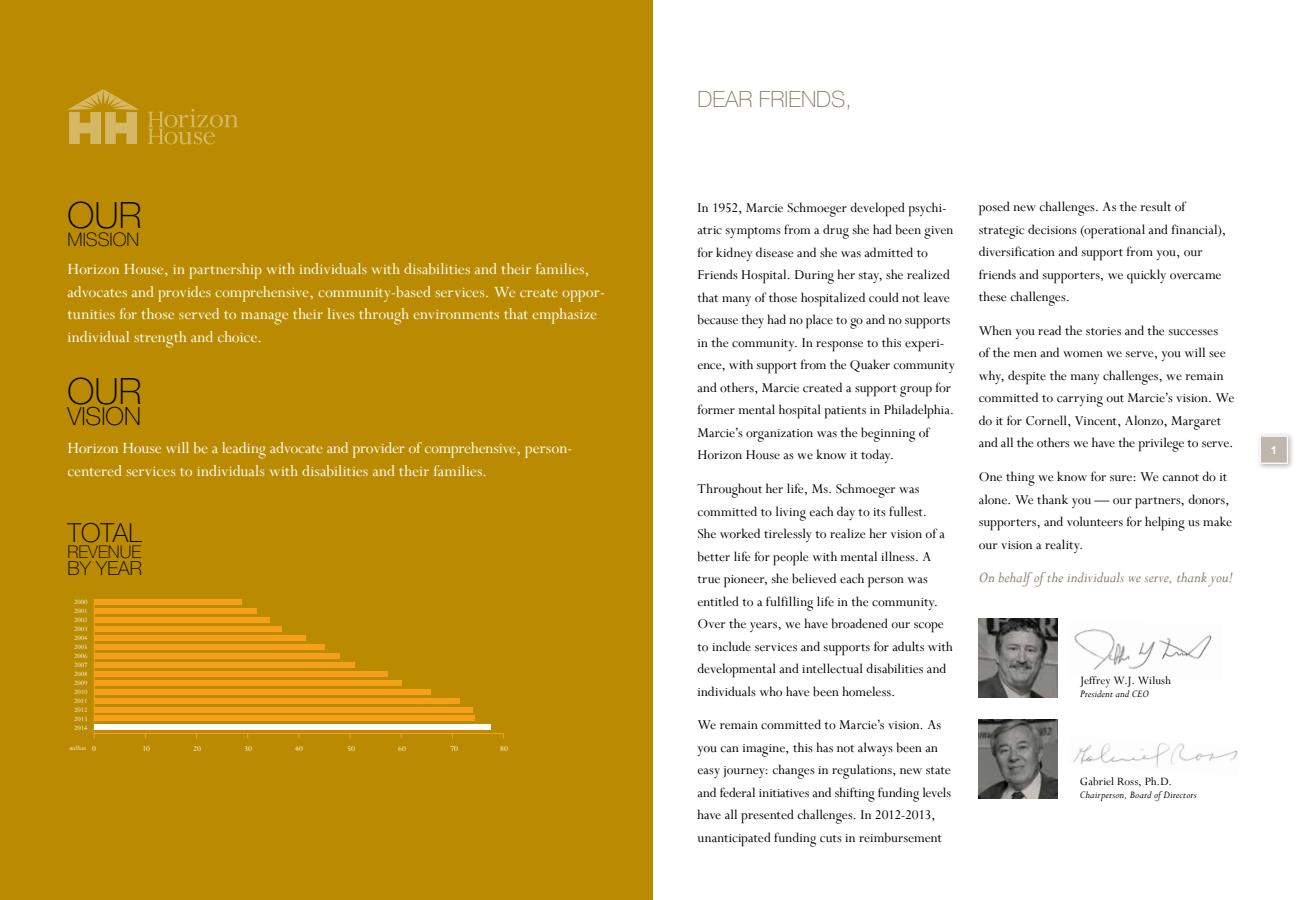
<style>
.page{position:relative;width:1305px;height:900px;background:#fff}
.page>*{position:absolute;margin:0;border:0;box-sizing:border-box;transform-origin:0 0}
.t1{font:100 36.25px "Helvetica Neue LT Std";color:#000}
.t2{font:100 26.25px "Helvetica Neue LT Std";color:#000}
.t3{font:100 25px "Helvetica Neue LT Std";color:#000}
.t4{font:100 22.5px "Helvetica Neue LT Std";color:#8a7967}
.t5{font:100 19.38px "Helvetica Neue LT Std";color:#000}
.t6{font:100 18.75px "Helvetica Neue LT Std";color:#000}
.t7{font:17.5px/22.5px "Perpetua";color:#fff}
.t8{font:100 17.5px "Helvetica Neue LT Std";color:#000}
.t9{font:italic 16.25px "Perpetua";color:#8a7967}
.t10{font:15px/22.5px "Perpetua";color:#000}
.t11{font:12.5px "Perpetua";letter-spacing:.005em;color:#000}
.t12{font:italic 11.25px "Perpetua";letter-spacing:.01em;color:#000}
.t13{font:700 11.25px "Helvetica Neue LT Std";color:#fff}
.t14{font:8.5px "Perpetua";color:#fff}
.t15{font:7.25px/9px "Perpetua";color:#fff;text-align:justify}
.t16{font:italic 7.25px "Perpetua";color:#fff}
</style>
<div class="page">
<div style="left:1256px;top:432px;width:39px;height:38px;background:#000;opacity:.3"></div>
<div style="left:1260px;top:435px;width:28px;height:29px;background:#bfb6ad;border:1px solid #fff"></div>
<div style="left:0;top:0;width:652px;height:900px;background:#ba8b00"></div>
<img style="left:1073px;top:743px;width:165px;height:25px">
<img style="left:1074px;top:629px;width:138px;height:41px">
<img style="left:979px;top:719px;width:79px;height:79px">
<img style="left:979px;top:618px;width:79px;height:80px">
<div style="left:94px;top:600px;width:148px;height:5px;background:#f6a01a"></div>
<div style="left:94px;top:609px;width:163px;height:5px;background:#f6a01a"></div>
<div style="left:94px;top:617px;width:176px;height:6px;background:#f6a01a"></div>
<div style="left:94px;top:626px;width:188px;height:6px;background:#f6a01a"></div>
<div style="left:94px;top:635px;width:211px;height:6px;background:#f6a01a"></div>
<div style="left:94px;top:644px;width:231px;height:5px;background:#f6a01a"></div>
<div style="left:94px;top:653px;width:246px;height:5px;background:#f6a01a"></div>
<div style="left:94px;top:662px;width:261px;height:5px;background:#f6a01a"></div>
<div style="left:94px;top:671px;width:294px;height:5px;background:#f6a01a"></div>
<div style="left:94px;top:680px;width:308px;height:5px;background:#f6a01a"></div>
<div style="left:94px;top:689px;width:337px;height:5px;background:#f6a01a"></div>
<div style="left:94px;top:698px;width:366px;height:5px;background:#f6a01a"></div>
<div style="left:94px;top:707px;width:379px;height:5px;background:#f6a01a"></div>
<hr style="left:94px;top:733px;width:410px;height:1px;background:#f6a01a">
<hr style="left:94px;top:600px;width:1px;height:134px;background:#f6a01a">
<svg style="left:148px;top:109px;width:91px;height:35px"></svg>
<svg style="left:68px;top:89px;width:71px;height:55px"></svg>
<div style="left:94px;top:716px;width:381px;height:5px;background:#f6a01a"></div>
<div style="left:94px;top:725px;width:397px;height:5px;background:#fff"></div>
<h1 class="t1" style="left:68px;top:195px;width:76px">OUR</h1>
<p class="t6" style="left:68px;top:229px;width:73px">MISSION</p>
<p class="t7" style="left:68px;top:257px;width:539px">Horizon House, in partnership with individuals with disabilities and their families, advocates and provides comprehensive, community-based services. We create oppor&shy;tunities for those served to manage their lives through environments that emphasize individual strength and choice.</p>
<h1 class="t1" style="left:68px;top:370px;width:76px">OUR</h1>
<h3 class="t3" style="left:68px;top:402px;width:75px">VISION</h3>
<p class="t7" style="left:68px;top:437px;width:507px">Horizon House will be a leading advocate and provider of comprehensive, person&shy;centered services to individuals with disabilities and their families.</p>
<h2 class="t2" style="left:68px;top:518px;width:76px">TOTAL</h2>
<p class="t8" style="left:68px;top:542px;width:75px">REVENUE</p>
<p class="t5" style="left:68px;top:557px;width:76px">BY YEAR</p>
<p class="t15" style="left:74px;top:598px;width:15px">2000<br>2001<br>2002<br>2003<br>2004<br>2005<br>2006<br>2007<br>2008<br>2009<br>2010<br>2011<br>2012<br>2013<br>2014</p>
<p class="t14" style="left:92px;top:743px;width:5px">0</p>
<p class="t14" style="left:142px;top:743px;width:9px">10</p>
<p class="t14" style="left:193px;top:743px;width:9px">20</p>
<p class="t14" style="left:244px;top:743px;width:9px">30</p>
<p class="t14" style="left:295px;top:743px;width:9px">40</p>
<p class="t14" style="left:347px;top:743px;width:9px">50</p>
<p class="t14" style="left:398px;top:743px;width:9px">60</p>
<p class="t14" style="left:450px;top:743px;width:9px">70</p>
<p class="t14" style="left:500px;top:743px;width:9px">80</p>
<p class="t16" style="left:70px;top:743px;width:18px">million</p>
<h3 class="t4" style="left:698px;top:86px;width:156px">DEAR FRIENDS,</h3>
<p class="t10" style="left:698px;top:196px;width:259px">In 1952, Marcie Schmoeger developed psychi&shy;atric symptoms from a drug she had been given for kidney disease and she was admitted to Friends Hospital. During her stay, she realized that many of those hospitalized could not leave because they had no place to go and no supports in the community. In response to this experi&shy;ence, with support from the Quaker community and others, Marcie created a support group for former mental hospital patients in Philadelphia.<br>Marcie’s organization was the beginning of Horizon House as we know it today.</p>
<p class="t10" style="left:698px;top:477px;width:257px">Throughout her life, Ms. Schmoeger was committed to living each day to its fullest.<br>She worked tirelessly to realize her vision of a better life for people with mental illness. A true pioneer, she believed each person was entitled to a fulfilling life in the community.<br>Over the years, we have broadened our scope to include services and supports for adults with developmental and intellectual disabilities and individuals who have been homeless.</p>
<p class="t10" style="left:698px;top:714px;width:255px">We remain committed to Marcie’s vision. As you can imagine, this has not always been an easy journey: changes in regulations, new state and federal initiatives and shifting funding levels have all presented challenges. In 2012-2013, unanticipated funding cuts in reimbursement</p>
<p class="t10" style="left:979px;top:195px;width:249px">posed new challenges. As the result of strategic decisions (operational and financial), diversification and support from you, our friends and supporters, we quickly overcame these challenges.</p>
<p class="t10" style="left:979px;top:319px;width:257px">When you read the stories and the successes<br>of the men and women we serve, you will see why, despite the many challenges, we remain committed to carrying out Marcie’s vision. We do it for Cornell, Vincent, Alonzo, Margaret and all the others we have the privilege to serve.</p>
<p class="t10" style="left:979px;top:465px;width:255px">One thing we know for sure: We cannot do it alone. We thank you — our partners, donors, supporters, and volunteers for helping us make our vision a reality.</p>
<p class="t9" style="left:979px;top:567px;width:256px">On behalf of the individuals we serve, thank you!</p>
<p class="t11" style="left:1080px;top:672px;width:92px">Jeffrey W.J. Wilush</p>
<p class="t12" style="left:1080px;top:687px;width:70px">President and CEO</p>
<p class="t11" style="left:1080px;top:773px;width:94px">Gabriel Ross, Ph.D.</p>
<p class="t12" style="left:1080px;top:788px;width:118px">Chairperson, Board of Directors</p>
<p class="t13" style="left:1271px;top:443px;width:8px">1</p>
</div>
